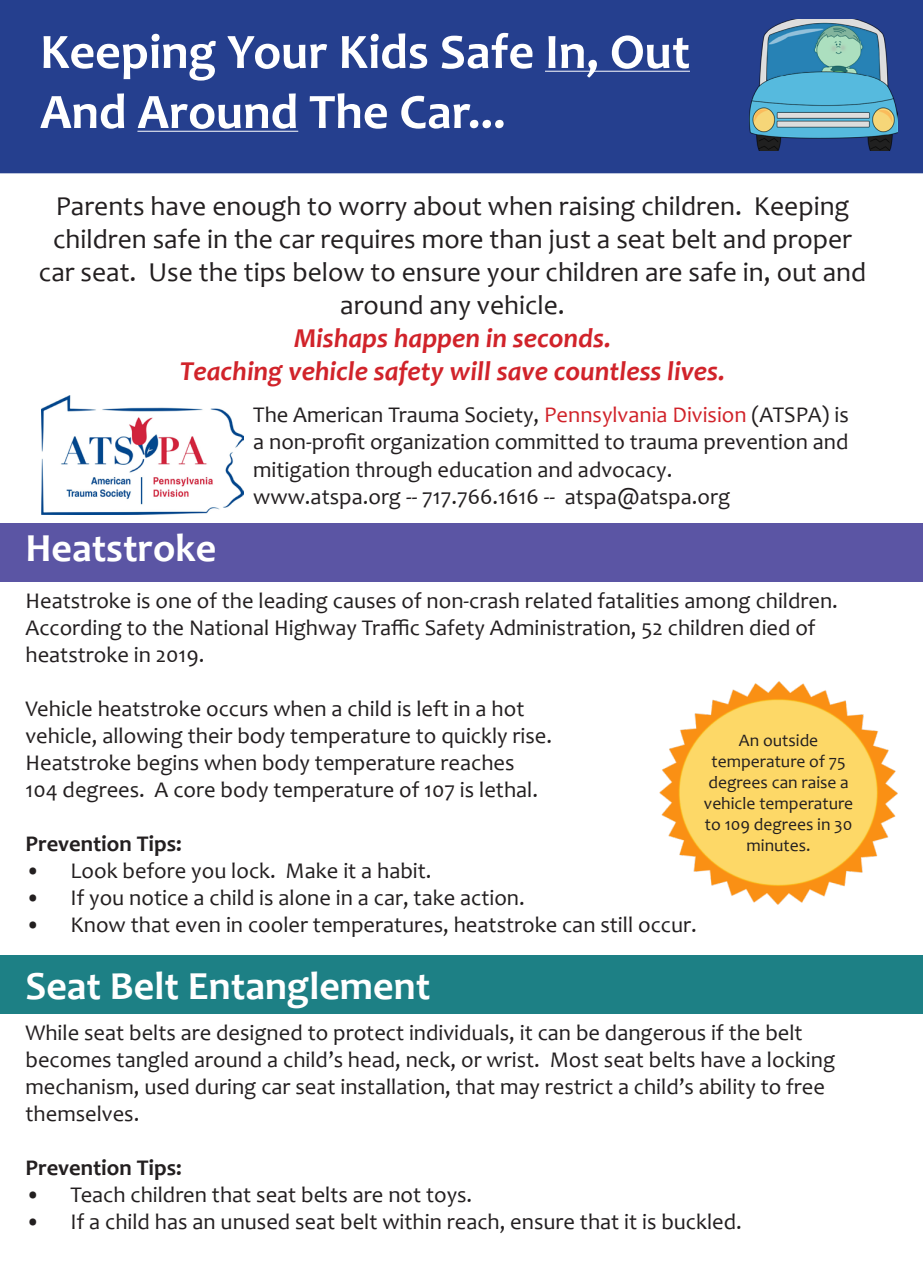
<style>
.page{position:relative;width:923px;height:1283px;background:#fff}
.page>*{position:absolute;margin:0;border:0;box-sizing:border-box;transform-origin:0 0}
.t1{font:700 50px/60px "Candara";color:#fff}
.t2{font:700 40px "Candara";color:#fff}
.t3{font:27.5px/33px "Candara";color:#231f20;text-align:center}
.t4{font:22.5px/27px "Candara";color:#231f20}
.t5{font:700 22.5px "Candara";color:#231f20}
.t6{font:17.5px/21px "Candara";color:#231f20;text-align:center}
.s1{font-weight:700;font-style:italic;color:#d1232a}
.s2{color:#d1232a}
</style>
<div class="page">
<img style="left:659px;top:681px;width:238px;height:223px">
<div style="left:0;top:523px;width:922px;height:59px;background:#5b55a4"></div>
<div style="left:0;top:0;width:922px;height:173px;background:#253f8e"></div>
<hr style="left:545px;top:71px;width:145px;height:1px;background:#fff">
<hr style="left:137px;top:131px;width:161px;height:1px;background:#fff">
<img style="left:749px;top:20px;width:148px;height:131px">
<div style="left:0;top:954px;width:922px;height:59px;background:#1d8085"></div>
<img style="left:42px;top:395px;width:202px;height:119px">
<p class="t1" style="left:40px;top:21px;width:651px">Keeping Your Kids Safe In, Out<br>And Around The Car...</p>
<p class="t3" style="left:39px;top:189px;width:828px">Parents have enough to worry about when raising children. Keeping children safe in the car requires more than just a seat belt and proper car seat. Use the tips below to ensure your children are safe in, out and around any vehicle.<br><span class="s1">Mishaps happen in seconds.<br>Teaching vehicle safety will save countless lives.</span></p>
<p class="t4" style="left:253px;top:401px;width:597px;text-align:justify">The American Trauma Society, <span class="s2">Pennsylvania Division</span> (ATSPA) is a non-profit organization committed to trauma prevention and mitigation through education and advocacy.</p>
<p class="t4" style="left:253px;top:482px;width:478px">www.atspa.org -- 717.766.1616 -- atspa@atspa.org</p>
<p class="t2" style="left:25px;top:523px;width:192px">Heatstroke</p>
<p class="t4" style="left:25px;top:587px;width:813px">Heatstroke is one of the leading causes of non-crash related fatalities among children.<br>According to the National Highway Traffic Safety Administration, 52 children died of heatstroke in 2019.</p>
<p class="t4" style="left:25px;top:695px;width:528px">Vehicle heatstroke occurs when a child is left in a hot vehicle, allowing their body temperature to quickly rise.<br>Heatstroke begins when body temperature reaches</p>
<p class="t4" style="left:25px;top:776px;width:514px">104 degrees. A core body temperature of 107 is lethal.</p>
<p class="t5" style="left:25px;top:829px;width:158px">Prevention Tips:</p>
<p class="t4" style="left:25px;top:857px;width:407px">• Look before you lock. Make it a habit.</p>
<p class="t4" style="left:25px;top:884px;width:501px">• If you notice a child is alone in a car, take action.</p>
<p class="t4" style="left:25px;top:911px;width:672px">• Know that even in cooler temperatures, heatstroke can still occur.</p>
<p class="t6" style="left:704px;top:729px;width:151px">An outside temperature of 75 degrees can raise a vehicle temperature to 109 degrees in 30 minutes.</p>
<p class="t2" style="left:25px;top:960px;width:406px">Seat Belt Entanglement</p>
<p class="t4" style="left:25px;top:1018px;width:811px">While seat belts are designed to protect individuals, it can be dangerous if the belt becomes tangled around a child’s head, neck, or wrist. Most seat belts have a locking mechanism, used during car seat installation, that may restrict a child’s ability to free themselves.</p>
<p class="t5" style="left:25px;top:1153px;width:158px">Prevention Tips:</p>
<p class="t4" style="left:25px;top:1180px;width:448px">• Teach children that seat belts are not toys.</p>
<p class="t4" style="left:25px;top:1207px;width:717px">• If a child has an unused seat belt within reach, ensure that it is buckled.</p>
</div>
